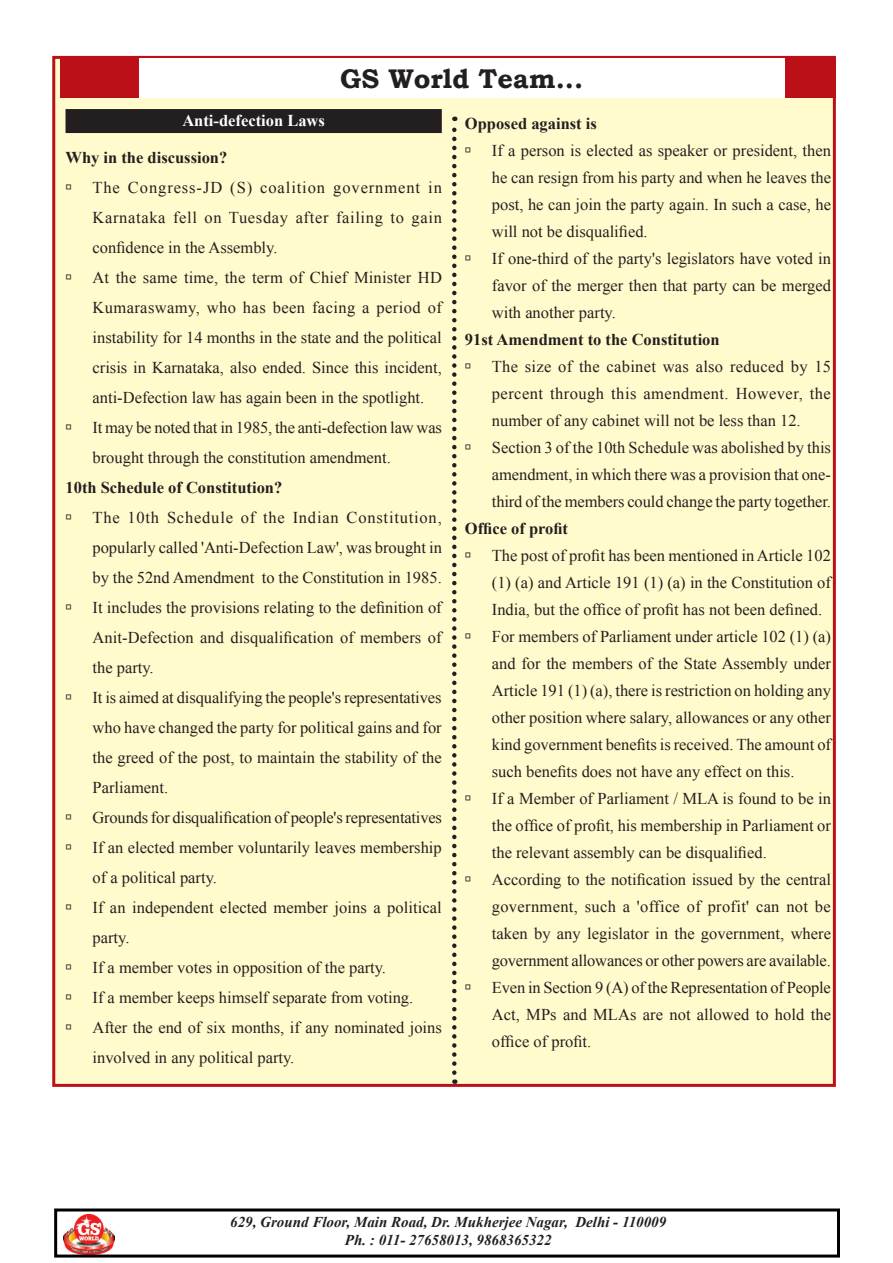
<style>
.page{position:relative;width:893px;height:1263px;background:#fff}
.page>*{position:absolute;margin:0;border:0;box-sizing:border-box;transform-origin:0 0}
.t1{font:700 27px "Bookman Old Style";color:#231f20}
.t2{font:16.5px/27px "Times New Roman";color:#231f20}
.t3{font:700 16.5px "Times New Roman";color:#231f20}
.t4{font:700 16.5px "Times New Roman";color:#fff}
.t5{font:italic 700 15px/18px "Times New Roman";color:#231f20;text-align:center}
</style>
<div class="page">
<img style="left:64px;top:1215px;width:50px;height:38px">
<div style="left:54px;top:1208px;width:786px;height:49px;border:3px solid #000"></div>
<div style="left:52px;top:56px;width:784px;height:1031px;background:#fffbcc;border:3px solid #bb1018"></div>
<div style="left:66px;top:109px;width:376px;height:24px;background:#231f20"></div>
<svg style="left:452px;top:117px;width:5px;height:956px"></svg>
<div style="left:60px;top:58px;width:775px;height:40px;background:#bb1018"></div>
<div style="left:139px;top:58px;width:646px;height:40px;background:#fff"></div>
<h1 class="t1" style="left:340px;top:59px;width:244px">GS World Team...</h1>
<p class="t4" style="left:182px;top:109px;width:144px">Anti-defection Laws</p>
<p class="t3" style="left:66px;top:146px;width:163px">Why in the discussion?</p>
<p class="t2" style="left:93px;top:172px;width:351px;line-height:30px">The Congress-JD (S) coalition government in Karnataka fell on Tuesday after failing to gain confidence in the Assembly.<br>At the same time, the term of Chief Minister HD Kumaraswamy, who has been facing a period of instability for 14 months in the state and the political crisis in Karnataka, also ended. Since this incident, anti-Defection law has again been in the spotlight.<br>It may be noted that in 1985, the anti-defection law was brought through the constitution amendment.</p>
<p class="t3" style="left:66px;top:476px;width:218px">10th Schedule of Constitution?</p>
<p class="t2" style="left:93px;top:502px;width:351px;line-height:30px">The 10th Schedule of the Indian Constitution, popularly called 'Anti-Defection Law', was brought in by the 52nd Amendment to the Constitution in 1985.<br>It includes the provisions relating to the definition of Anit-Defection and disqualification of members of the party.<br>It is aimed at disqualifying the people's representatives who have changed the party for political gains and for the greed of the post, to maintain the stability of the Parliament.<br>Grounds for disqualification of people's representatives If an elected member voluntarily leaves membership of a political party.<br>If an independent elected member joins a political party.<br>If a member votes in opposition of the party.<br>If a member keeps himself separate from voting.<br>After the end of six months, if any nominated joins involved in any political party.</p>
<p class="t3" style="left:465px;top:112px;width:134px">Opposed against is</p>
<p class="t2" style="left:492px;top:137px;width:341px">If a person is elected as speaker or president, then he can resign from his party and when he leaves the post, he can join the party again. In such a case, he will not be disqualified.<br>If one-third of the party's legislators have voted in favor of the merger then that party can be merged with another party.</p>
<p class="t3" style="left:465px;top:328px;width:256px">91st Amendment to the Constitution</p>
<p class="t2" style="left:492px;top:353px;width:341px">The size of the cabinet was also reduced by 15 percent through this amendment. However, the number of any cabinet will not be less than 12.<br>Section 3 of the 10th Schedule was abolished by this amendment, in which there was a provision that one&shy;third of the members could change the party together.</p>
<p class="t3" style="left:465px;top:517px;width:105px">Office of profit</p>
<p class="t2" style="left:492px;top:541px;width:341px">The post of profit has been mentioned in Article 102 (1) (a) and Article 191 (1) (a) in the Constitution of India, but the office of profit has not been defined.<br>For members of Parliament under article 102 (1) (a) and for the members of the State Assembly under Article 191 (1) (a), there is restriction on holding any other position where salary, allowances or any other kind government benefits is received. The amount of such benefits does not have any effect on this.<br>If a Member of Parliament / MLA is found to be in the office of profit, his membership in Parliament or the relevant assembly can be disqualified.<br>According to the notification issued by the central government, such a 'office of profit' can not be taken by any legislator in the government, where government allowances or other powers are available.<br>Even in Section 9 (A) of the Representation of People Act, MPs and MLAs are not allowed to hold the office of profit.</p>
<p class="t5" style="left:230px;top:1212px;width:437px">629, Ground Floor, Main Road, Dr. Mukherjee Nagar, Delhi - 110009<br>Ph. : 011- 27658013, 9868365322</p>
</div>
